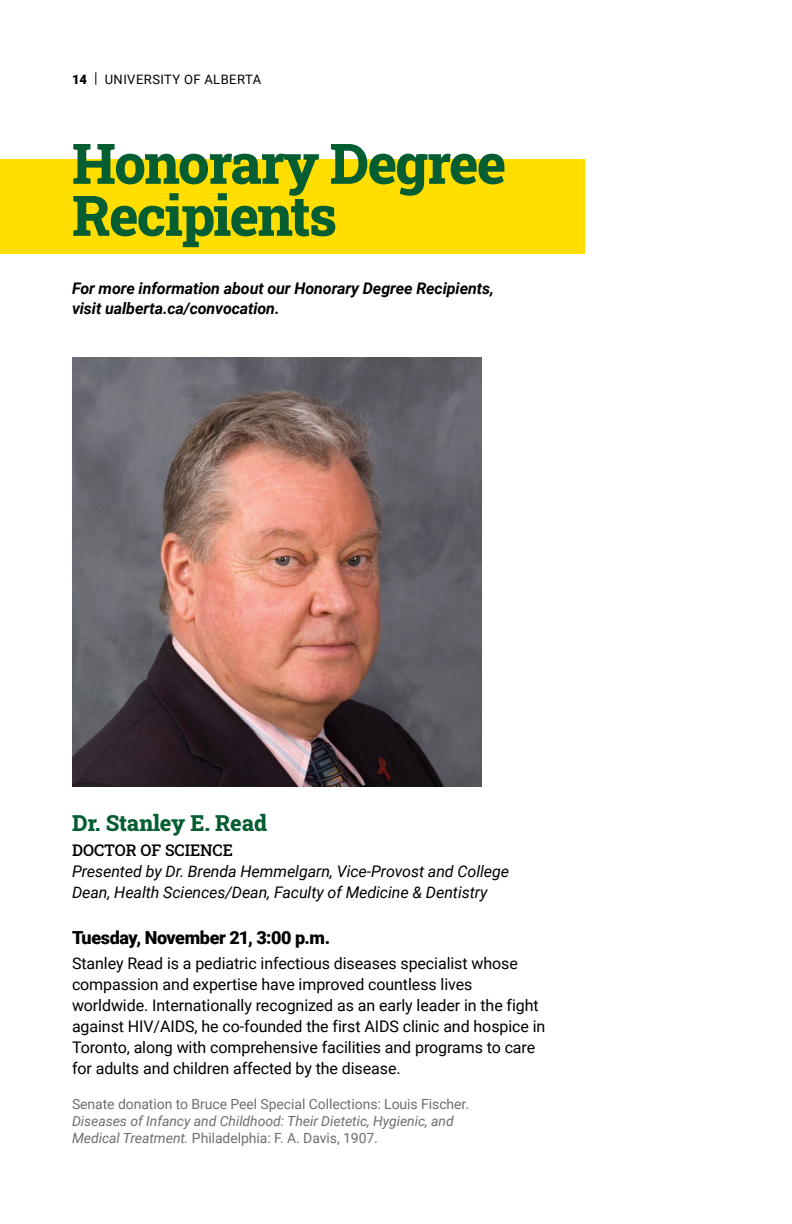
<style>
.page{position:relative;width:792px;height:1224px;background:#fff}
.page>*{position:absolute;margin:0;border:0;box-sizing:border-box;transform-origin:0 0}
.t1{font:800 56px/52px "Roboto Slab";letter-spacing:-.03em;color:#055d32}
.t2{font:800 22px "Roboto Slab";letter-spacing:-.005em;color:#055d32}
.t3{font:900 18px "Roboto";letter-spacing:-.02em;color:#000}
.t4{font:16px/21px "Roboto";letter-spacing:-.005em;color:#000}
.t5{font:italic 16px/21px "Roboto";letter-spacing:-.005em;color:#000}
.t6{font:italic 700 16px/20px "Roboto";letter-spacing:-.005em;color:#000}
.t7{font:500 16px "Roboto Slab";letter-spacing:-.005em;color:#000}
.t8{font:italic 14px/17px "Roboto";letter-spacing:-.005em;color:#6d6e71}
.t9{font:14px "Roboto";letter-spacing:-.005em;color:#6d6e71}
.t10{font:13px "Roboto";letter-spacing:.035em;color:#000}
.t11{font:900 13px "Roboto";color:#000}
.s1{font-style:normal}
</style>
<div class="page">
<img style="left:72px;top:358px;width:410px;height:428px">
<div style="left:0;top:159px;width:585px;height:94px;background:#ffde00"></div>
<svg style="left:95px;top:72px;width:1px;height:13px"></svg>
<p class="t11" style="left:72px;top:70px;width:16px">14</p>
<p class="t10" style="left:105px;top:70px;width:158px">UNIVERSITY OF ALBERTA</p>
<h1 class="t1" style="left:72px;top:136px;width:436px">Honorary Degree<br>Recipients</h1>
<p class="t6" style="left:72px;top:277px;width:423px">For more information about our Honorary Degree Recipients, visit ualberta.ca/convocation.</p>
<h2 class="t2" style="left:72px;top:808px;width:197px">Dr. Stanley E. Read</h2>
<p class="t7" style="left:72px;top:839px;width:162px">DOCTOR OF SCIENCE</p>
<p class="t5" style="left:72px;top:860px;width:439px">Presented by Dr. Brenda Hemmelgarn, Vice-Provost and College<br>Dean, Health Sciences/Dean, Faculty of Medicine &amp; Dentistry</p>
<p class="t3" style="left:72px;top:925px;width:260px">Tuesday, November 21, 3:00 p.m.</p>
<p class="t4" style="left:72px;top:952px;width:475px">Stanley Read is a pediatric infectious diseases specialist whose compassion and expertise have improved countless lives worldwide. Internationally recognized as an early leader in the fight against HIV/AIDS, he co-founded the first AIDS clinic and hospice in Toronto, along with comprehensive facilities and programs to care for adults and children affected by the disease.</p>
<p class="t9" style="left:72px;top:1094px;width:399px">Senate donation to Bruce Peel Special Collections: Louis Fischer.</p>
<p class="t8" style="left:72px;top:1112px;width:383px">Diseases of Infancy and Childhood: Their Dietetic, Hygienic, and<br>Medical Treatment. <span class="s1">Philadelphia: F. A. Davis, 1907.</span></p>
</div>
